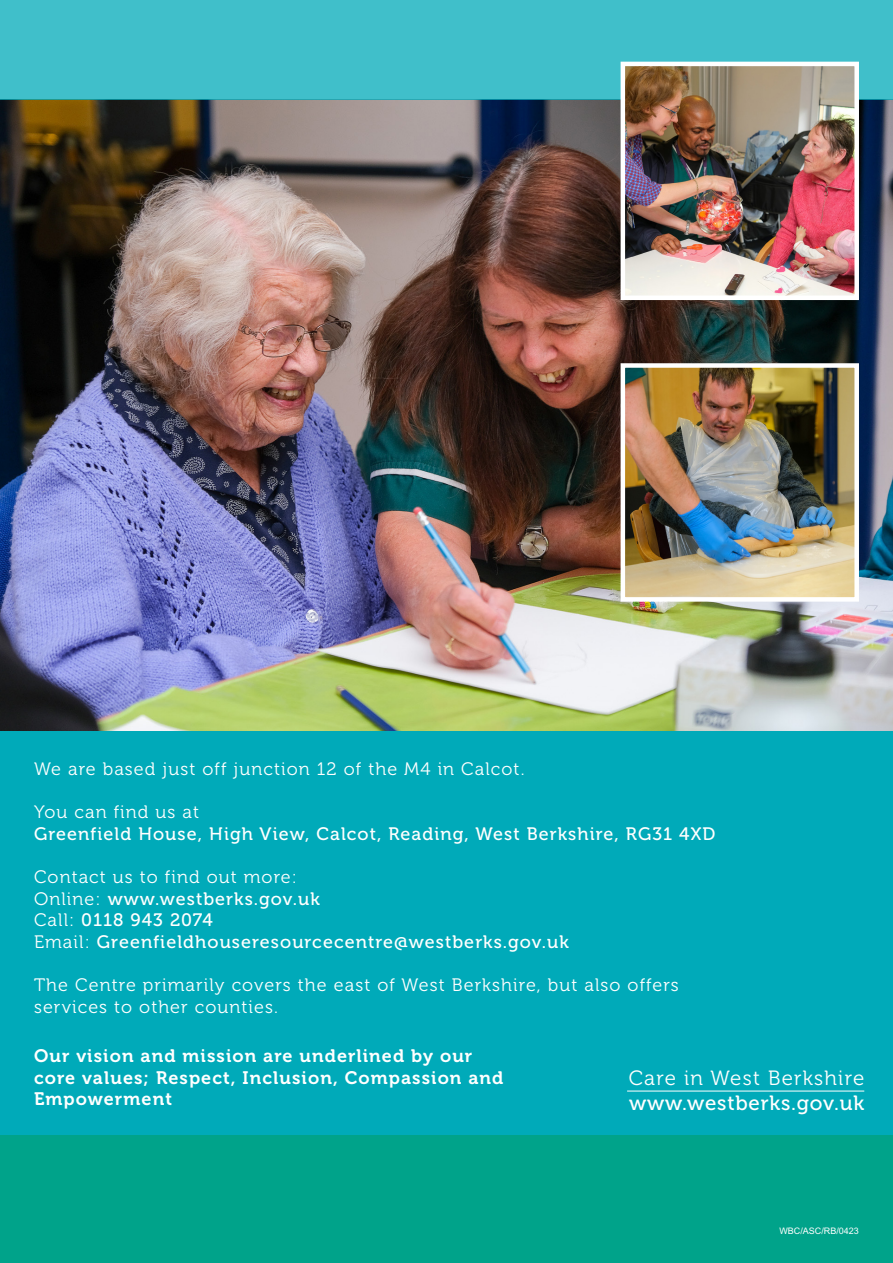
<style>
.page{position:relative;width:893px;height:1263px;background:#fff}
.page>*{position:absolute;margin:0;border:0;box-sizing:border-box;transform-origin:0 0}
.t1{font:20.55px/24.8px "Museo 500";letter-spacing:.04em;color:#fff}
.t2{font:18px/21.6px "Museo 300";letter-spacing:.06em;color:#fff}
.t3{font:18px "Museo 500";letter-spacing:.06em;color:#fff}
.t4{font:18px/21.6px "Museo 700";letter-spacing:.06em;color:#fff}
.t5{font:9px "Arial MT Std";color:#fff}
.s1{font-family:"Museo 300"}
</style>
<div class="page">
<img style="left:0;top:100px;width:893px;height:631px">
<div style="left:0;top:0;width:893px;height:100px;background:#40bfca"></div>
<div style="left:0;top:731px;width:893px;height:532px;background:#00aab9"></div>
<img style="left:626px;top:368px;width:228px;height:229px">
<div style="left:621px;top:363px;width:238px;height:239px;border:4px solid #fff"></div>
<div style="left:0;top:1135px;width:893px;height:128px;background:#00a38a"></div>
<hr style="left:627px;top:1090px;width:237px;height:1px;background:#fff">
<img style="left:626px;top:67px;width:228px;height:228px">
<div style="left:621px;top:62px;width:238px;height:238px;border:4px solid #fff"></div>
<p class="t2" style="left:34px;top:758px;width:492px">We are based just off junction 12 of the M4 in Calcot.</p>
<p class="t2" style="left:34px;top:802px;width:167px">You can find us at</p>
<p class="t3" style="left:34px;top:824px;width:683px">Greenfield House, High View, Calcot, Reading, West Berkshire, RG31 4XD</p>
<p class="t2" style="left:34px;top:866px;width:264px">Contact us to find out more:</p>
<p class="t3" style="left:34px;top:889px;width:287px"><span class="s1">Online:</span> www.westberks.gov.uk</p>
<p class="t3" style="left:34px;top:910px;width:180px"><span class="s1">Call:</span> 0118 943 2074</p>
<p class="t3" style="left:34px;top:932px;width:536px"><span class="s1">Email:</span> Greenfieldhouseresourcecentre@westberks.gov.uk</p>
<p class="t2" style="left:34px;top:974px;width:646px">The Centre primarily covers the east of West Berkshire, but also offers services to other counties.</p>
<p class="t4" style="left:34px;top:1045px;width:471px">Our vision and mission are underlined by our core values; Respect, Inclusion, Compassion and<br>Empowerment</p>
<p class="t1" style="left:629px;top:1066px;width:237px"><span class="s1">Care in West Berkshire </span>www.westberks.gov.uk</p>
<p class="t5" style="left:779px;top:1226px;width:81px">WBC/ASC/RB/0423</p>
</div>
